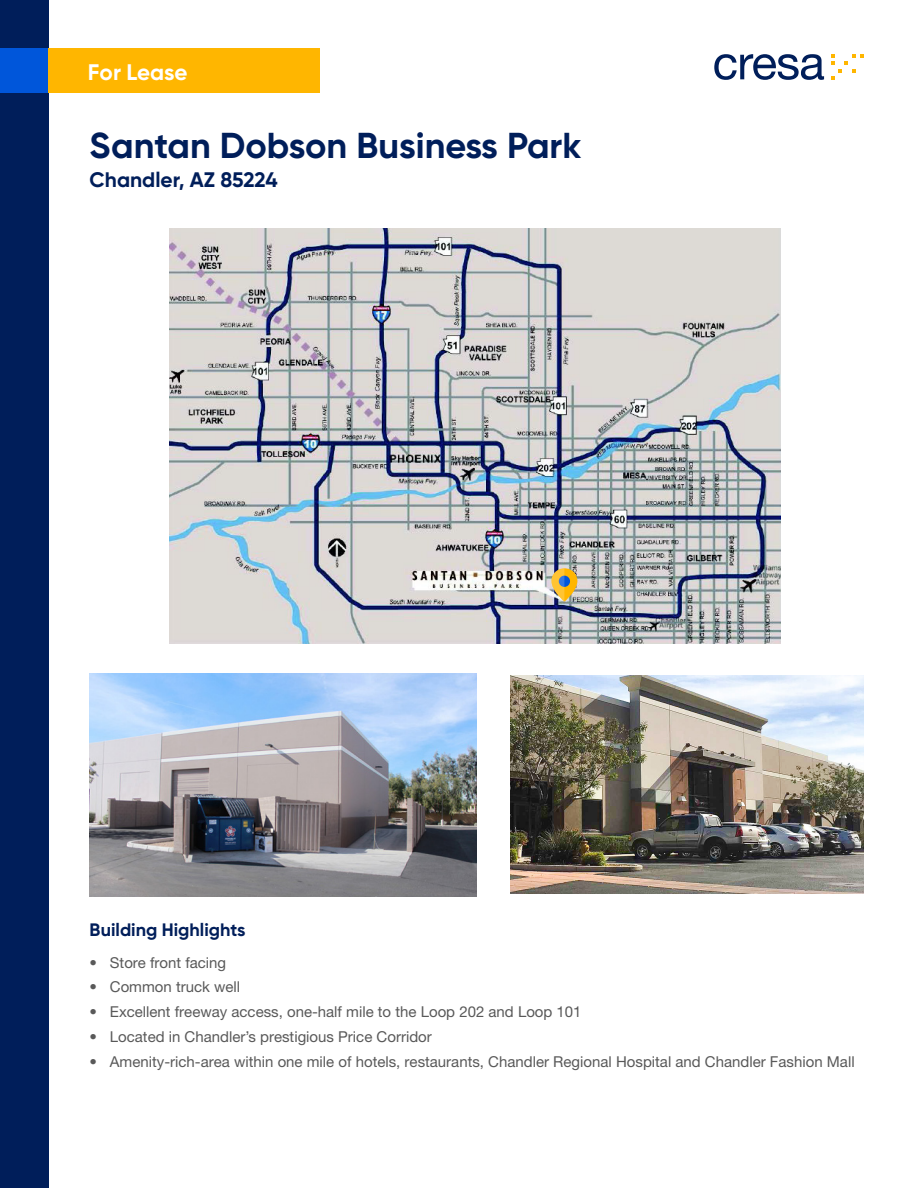
<style>
.page{position:relative;width:918px;height:1188px;background:#fff}
.page>*{position:absolute;margin:0;border:0;box-sizing:border-box;transform-origin:0 0}
.Building_Name{font:700 36px "Gilroy";color:#001e5a}
.Yellow_Bar_Header{font:700 22.5px "Gilroy";letter-spacing:-.005em;color:#fff}
.t1{font:700 21px "Gilroy";color:#001e5a}
.t2{font:700 18px "Gilroy";color:#001e5a}
.t3{font:15px "Helvetica Neue LT Std";color:#595959}
</style>
<div class="page">
<div style="left:0;top:0;width:49px;height:1188px;background:#001e5a"></div>
<div style="left:0;top:48px;width:49px;height:45px;background:#0056da"></div>
<div style="left:49px;top:48px;width:271px;height:45px;background:#ffb600"></div>
<svg style="left:714px;top:54px;width:110px;height:26px"></svg>
<svg style="left:831px;top:54px;width:33px;height:26px"></svg>
<img style="left:170px;top:229px;width:610px;height:415px">
<img style="left:511px;top:675px;width:353px;height:219px">
<img style="left:90px;top:674px;width:386px;height:222px">
<svg style="left:551px;top:568px;width:26px;height:34px"></svg>
<svg style="left:559px;top:576px;width:11px;height:11px"></svg>
<svg style="left:551px;top:568px;width:13px;height:34px"></svg>
<p class="Yellow_Bar_Header" style="left:88px;top:58px;width:101px">For Lease</p>
<p class="Building_Name" style="left:90px;top:123px;width:493px">Santan Dobson Business Park</p>
<p class="t1" style="left:90px;top:166px;width:190px">Chandler, AZ 85224</p>
<p class="t2" style="left:90px;top:918px;width:157px">Building Highlights</p>
<p class="t3" style="left:90px;top:953px;width:138px">• Store front facing</p>
<p class="t3" style="left:90px;top:978px;width:152px">• Common truck well</p>
<p class="t3" style="left:90px;top:1003px;width:494px">• Excellent freeway access, one-half mile to the Loop 202 and Loop 101</p>
<p class="t3" style="left:90px;top:1028px;width:344px">• Located in Chandler’s prestigious Price Corridor</p>
<p class="t3" style="left:90px;top:1052px;width:767px">• Amenity-rich-area within one mile of hotels, restaurants, Chandler Regional Hospital and Chandler Fashion Mall</p>
</div>
